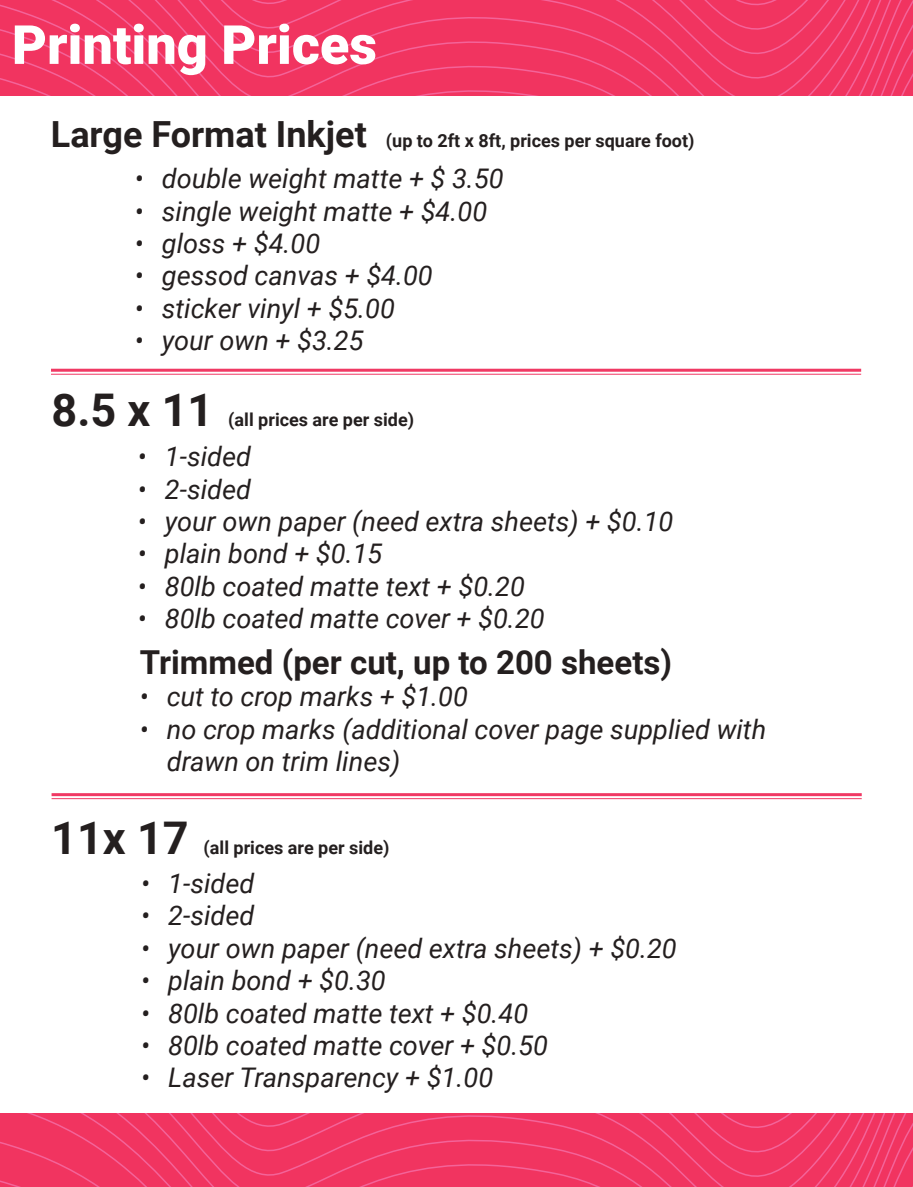
<style>
.page{position:relative;width:913px;height:1187px;background:#fff}
.page>*{position:absolute;margin:0;border:0;box-sizing:border-box;transform-origin:0 0}
.t1{font:900 54px "Roboto";color:#fff}
.t2{font:700 45px "Roboto";color:#241f1f}
.t3{font:700 33px "Roboto";color:#241f1f}
.t4{font:italic 27px/32.4px "Roboto";color:#241f1f}
.t5{font:700 18px "Roboto";color:#241f1f}
.s1{font-size:36px}
</style>
<div class="page">
<svg style="left:0;top:29px;width:912px;height:6px;background:#f13763"></svg>
<svg style="left:0;top:35px;width:912px;height:24px;background:#f13764"></svg>
<svg style="left:0;top:59px;width:912px;height:36px;background:#f13764"></svg>
<svg style="left:0;top:1113px;width:912px;height:24px;background:#f13764"></svg>
<svg style="left:0;top:1137px;width:912px;height:38px;background:#f13764"></svg>
<hr style="left:51px;top:368px;width:810px;height:3px;background:#f03964">
<hr style="left:51px;top:373px;width:810px;height:1px;background:#f03964">
<hr style="left:52px;top:793px;width:809px;height:3px;background:#f03964">
<hr style="left:52px;top:798px;width:809px;height:1px;background:#f03964">
<svg style="left:0;top:0;width:913px;height:29px;background:#f13764"></svg>
<svg style="left:0;top:1175px;width:913px;height:12px;background:#f13663"></svg>
<h1 class="t1" style="left:12px;top:7px;width:366px">Printing Prices</h1>
<p class="t5" style="left:51px;top:128px;width:645px"><span class="s1">Large Format Inkjet</span> (up to 2ft x 8ft, prices per square foot)</p>
<p class="t4" style="left:135px;top:161px;width:370px">• double weight matte + $ 3.50</p>
<p class="t4" style="left:135px;top:194px;width:354px">• single weight matte + $4.00</p>
<p class="t4" style="left:135px;top:226px;width:187px">• gloss + $4.00</p>
<p class="t4" style="left:135px;top:258px;width:299px">• gessod canvas + $4.00</p>
<p class="t4" style="left:135px;top:291px;width:261px">• sticker vinyl + $5.00</p>
<p class="t4" style="left:135px;top:323px;width:230px">• your own + $3.25</p>
<h2 class="t2" style="left:52px;top:378px;width:163px">8.5 x 11</h2>
<p class="t5" style="left:228px;top:406px;width:187px">(all prices are per side)</p>
<p class="t4" style="left:138px;top:439px;width:115px">• 1-sided</p>
<p class="t4" style="left:138px;top:471px;width:115px">• 2-sided</p>
<p class="t4" style="left:138px;top:504px;width:537px">• your own paper (need extra sheets) + $0.10</p>
<p class="t4" style="left:138px;top:536px;width:246px">• plain bond + $0.15</p>
<p class="t4" style="left:138px;top:569px;width:388px">• 80lb coated matte text + $0.20</p>
<p class="t4" style="left:138px;top:601px;width:408px">• 80lb coated matte cover + $0.20</p>
<p class="t3" style="left:140px;top:639px;width:534px">Trimmed (per cut, up to 200 sheets)</p>
<p class="t4" style="left:140px;top:679px;width:330px">• cut to crop marks + $1.00</p>
<p class="t4" style="left:167px;top:711px;width:601px;text-indent:-27px">• no crop marks (additional cover page supplied with drawn on trim lines)</p>
<h2 class="t2" style="left:51px;top:806px;width:139px">11x 17</h2>
<p class="t5" style="left:203px;top:835px;width:187px">(all prices are per side)</p>
<p class="t4" style="left:141px;top:865px;width:115px">• 1-sided</p>
<p class="t4" style="left:141px;top:898px;width:115px">• 2-sided</p>
<p class="t4" style="left:141px;top:930px;width:537px">• your own paper (need extra sheets) + $0.20</p>
<p class="t4" style="left:141px;top:963px;width:246px">• plain bond + $0.30</p>
<p class="t4" style="left:141px;top:995px;width:388px">• 80lb coated matte text + $0.40</p>
<p class="t4" style="left:141px;top:1027px;width:408px">• 80lb coated matte cover + $0.50</p>
<p class="t4" style="left:141px;top:1060px;width:353px">• Laser Transparency + $1.00</p>
</div>
